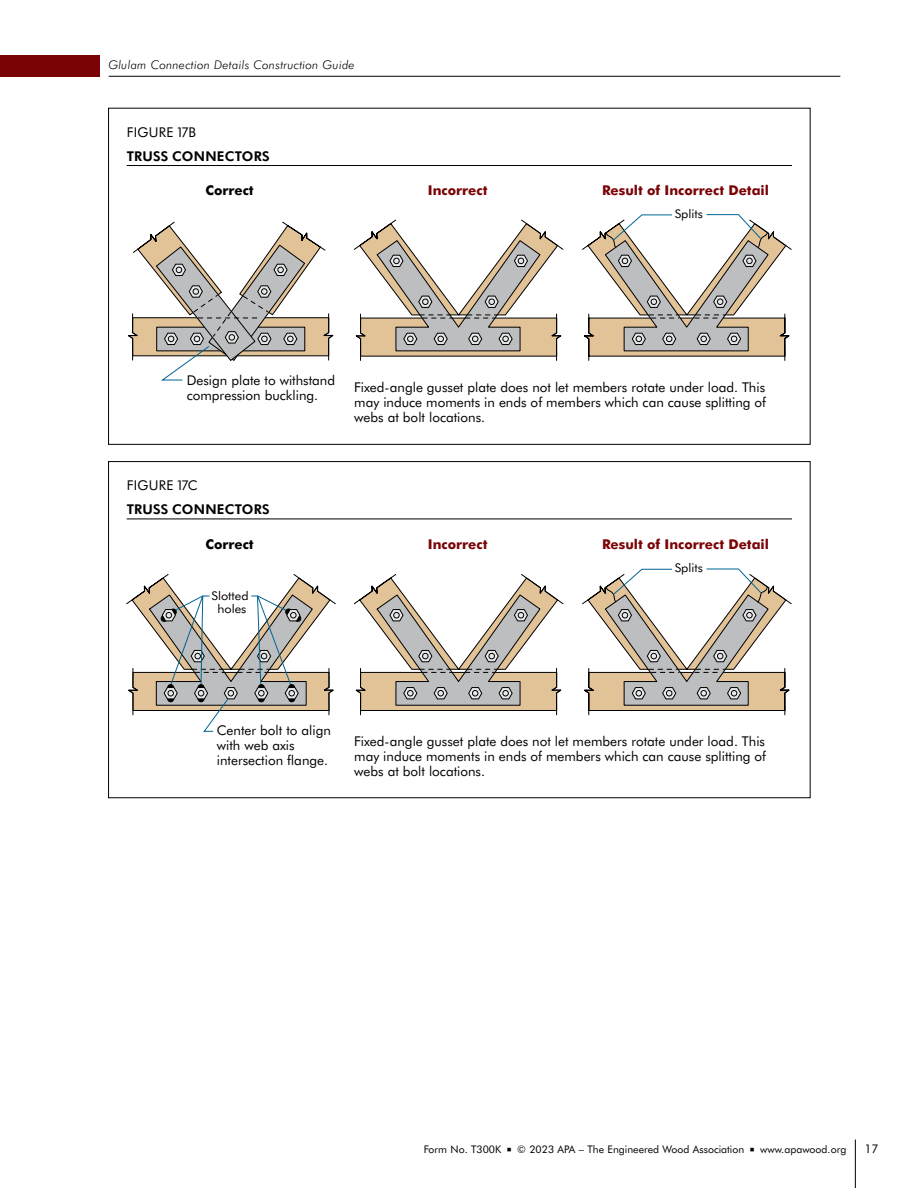
<style>
.page{position:relative;width:918px;height:1188px;background:#fff}
.page>*{position:absolute;margin:0;border:0;box-sizing:border-box;transform-origin:0 0}
.t1{font:13.5px/15px "Futura BT";color:#000;text-align:justify}
.t2{font:800 13.5px "Futura BT";color:#7a0306}
.t3{font:700 13.5px "Futura BT";letter-spacing:.015em;color:#000}
.t4{font:13.5px "Futura BT";letter-spacing:.02em;color:#000}
.t5{font:800 13.5px "Futura BT";color:#000}
.t6{font:italic 300 12px "Futura BT";letter-spacing:.02em;color:#000}
.t7{font:12px/12.8px "Futura BT";color:#000;text-align:center;scale:1.05 1}
.t8{font:12px "Futura BT";color:#000}
.t9{font:10.5px "Futura BT";color:#000}
</style>
<div class="page">
<hr style="left:127px;top:519px;width:665px;height:1px;background:#000">
<svg style="left:354px;top:574px;width:210px;height:141px"></svg>
<svg style="left:582px;top:569px;width:210px;height:146px"></svg>
<svg style="left:126px;top:574px;width:210px;height:158px"></svg>
<hr style="left:127px;top:165px;width:665px;height:1px;background:#000">
<svg style="left:354px;top:220px;width:210px;height:141px"></svg>
<svg style="left:582px;top:214px;width:210px;height:147px"></svg>
<svg style="left:127px;top:222px;width:207px;height:158px"></svg>
<hr style="left:855px;top:1140px;width:1px;height:48px;background:#000">
<hr style="left:109px;top:76px;width:731px;height:1px;background:#000">
<div style="left:0;top:55px;width:100px;height:21px;background:#7a0306"></div>
<p class="t6" style="left:108px;top:56px;width:248px">Glulam Connection Details Construction Guide</p>
<p class="t4" style="left:127px;top:123px;width:71px">FIGURE 17B</p>
<p class="t3" style="left:127px;top:147px;width:145px">TRUSS CONNECTORS</p>
<p class="t5" style="left:206px;top:180px;width:50px">Correct</p>
<p class="t2" style="left:428px;top:180px;width:61px">Incorrect</p>
<p class="t2" style="left:602px;top:180px;width:168px">Result of Incorrect Detail</p>
<p class="t7" style="left:675px;top:207px;width:28px">Splits</p>
<p class="t1" style="left:187px;top:372px;width:150px">Design plate to withstand compression buckling .</p>
<p class="t1" style="left:354px;top:379px;width:413px">Fixed-angle gusset plate does not let members rotate under load . This may induce moments in ends of members which can cause splitting of webs at bolt locations .</p>
<p class="t4" style="left:127px;top:476px;width:72px">FIGURE 17C</p>
<p class="t3" style="left:127px;top:500px;width:145px">TRUSS CONNECTORS</p>
<p class="t5" style="left:206px;top:535px;width:50px">Correct</p>
<p class="t2" style="left:428px;top:535px;width:61px">Incorrect</p>
<p class="t2" style="left:602px;top:535px;width:168px">Result of Incorrect Detail</p>
<p class="t7" style="left:212px;top:589px;width:37px">Slotted holes</p>
<p class="t7" style="left:675px;top:561px;width:28px">Splits</p>
<p class="t1" style="left:217px;top:722px;width:116px;text-align:left">Center bolt to align with web axis intersection flange.</p>
<p class="t1" style="left:354px;top:734px;width:413px">Fixed-angle gusset plate does not let members rotate under load. This may induce moments in ends of members which can cause splitting of webs at bolt locations.</p>
<p class="t9" style="left:424px;top:1142px;width:424px">Form No. T300K ▪ © 2023 APA – The Engineered Wood Association ▪ www.apawood.org</p>
<p class="t8" style="left:864px;top:1141px;width:16px">17</p>
</div>
